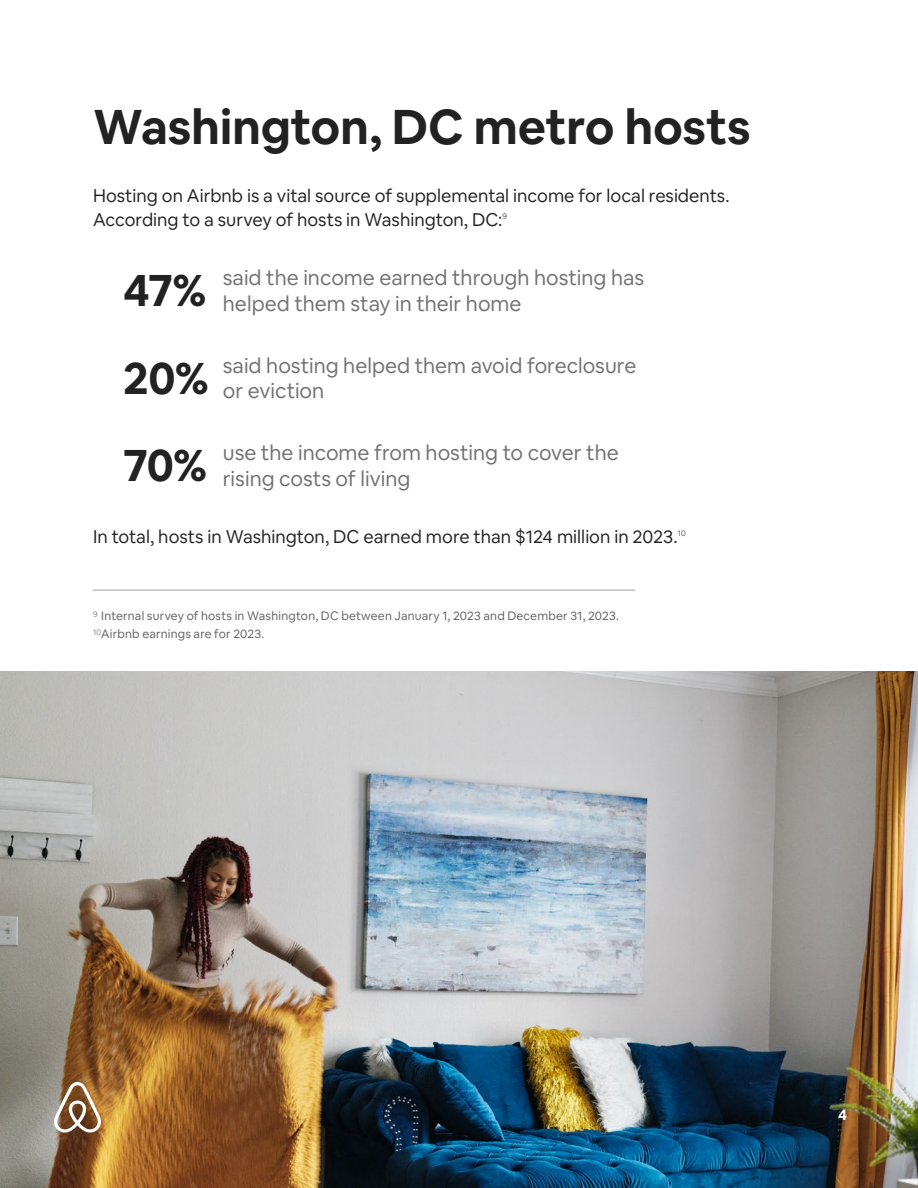
<style>
.page{position:relative;width:918px;height:1188px;background:#fff}
.page>*{position:absolute;margin:0;border:0;box-sizing:border-box;transform-origin:0 0}
.t1{font:700 48px "Airbnb Cereal";letter-spacing:-.005em;color:#222}
.t2{font:700 45px "Airbnb Cereal";color:#222}
.t3{font:21px/25.2px "Airbnb Cereal";color:#717171}
.t4{font:18px/24px "Airbnb Cereal";color:#222}
.t5{font:700 15px "Airbnb Cereal";color:#fff}
.t6{font:12px/17.9px "Airbnb Cereal";letter-spacing:.02em;color:#635f5e}
.t7{font:300 7.8px "Airbnb Cereal";color:#222}
</style>
<div class="page">
<img style="left:0;top:672px;width:918px;height:516px">
<svg style="left:54px;top:1082px;width:48px;height:50px"></svg>
<hr style="left:93px;top:590px;width:542px;height:1px;background:#a3a09f">
<h1 class="t1" style="left:93px;top:98px;width:659px">Washington, DC metro hosts</h1>
<p class="t4" style="left:93px;top:184px;width:638px">Hosting on Airbnb is a vital source of supplemental income for local residents.<br>According to a survey of hosts in Washington, DC:</p>
<p class="t7" style="left:503px;top:211px;width:6px">9</p>
<h2 class="t2" style="left:123px;top:262px;width:85px">47%</h2>
<p class="t3" style="left:223px;top:265px;width:423px">said the income earned through hosting has helped them stay in their home</p>
<h2 class="t2" style="left:123px;top:350px;width:87px">20%</h2>
<p class="t3" style="left:223px;top:353px;width:415px">said hosting helped them avoid foreclosure or eviction</p>
<h2 class="t2" style="left:123px;top:437px;width:86px">70%</h2>
<p class="t3" style="left:223px;top:440px;width:397px">use the income from hosting to cover the rising costs of living</p>
<p class="t4" style="left:93px;top:525px;width:586px">In total, hosts in Washington, DC earned more than $124 million in 2023.</p>
<p class="t7" style="left:678px;top:529px;width:10px">10</p>
<p class="t6" style="left:93px;top:607px;width:528px"><sup>9</sup> Internal survey of hosts in Washington, DC between January 1, 2023 and December 31, 2023.<br><sup>10</sup>Airbnb earnings are for 2023.</p>
<p class="t5" style="left:838px;top:1105px;width:11px">4</p>
</div>
